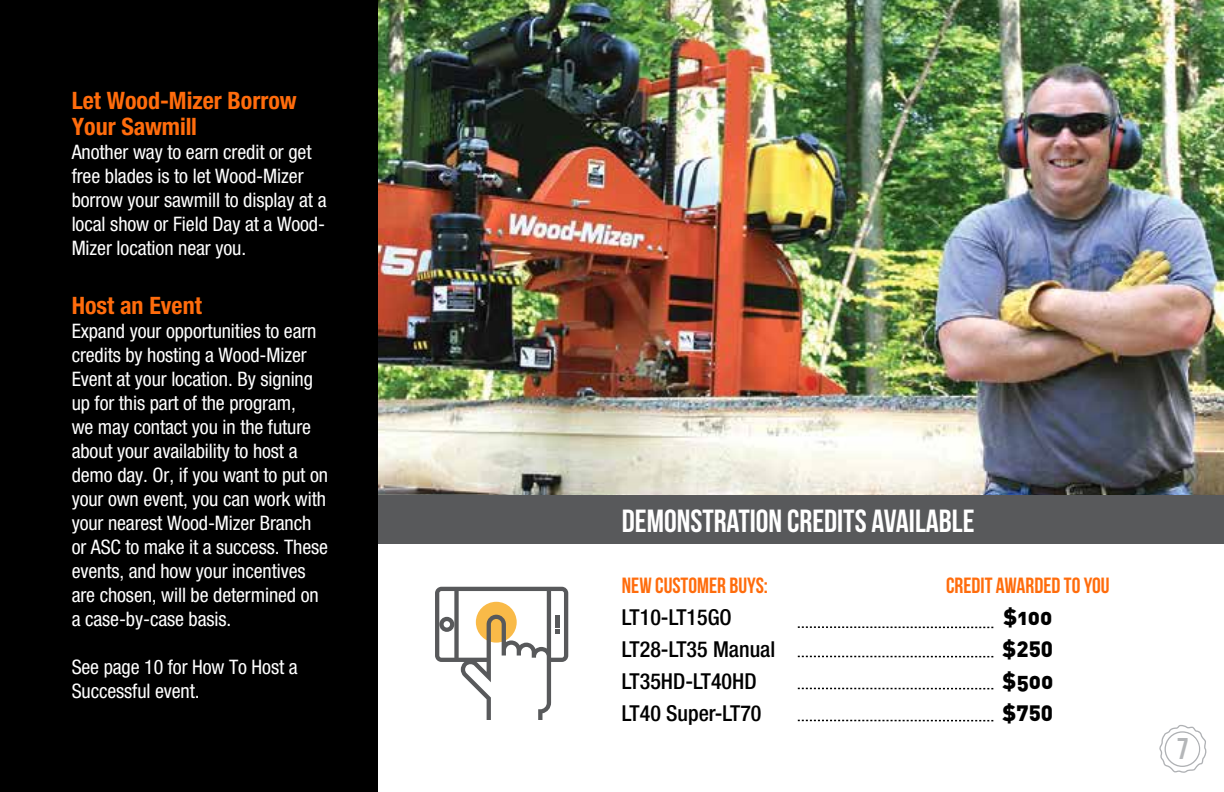
<style>
.page{position:relative;width:1224px;height:792px;background:#fff}
.page>*{position:absolute;margin:0;border:0;box-sizing:border-box;transform-origin:0 0}
.t1{font:32px "Bebas Neue";color:#fff}
.t2{font:30px "Bebas Neue";color:#b4b6b8}
.t3{font:700 condensed 24px/26px "Helvetica Neue";color:#ff6c0c}
.t4{font:500 condensed 22px "Helvetica Neue";color:#000}
.t5{font:22px "Bebas Neue";color:#ff6c0c}
.t6{font:22px "DIN Black Alternate";color:#000}
.t7{font:900 22px "DIN";color:#000}
.t8{font:condensed 20px/24px "Helvetica Neue";letter-spacing:-.005em;color:#fff}
</style>
<div class="page">
<img style="left:378px;top:0;width:846px;height:495px">
<div style="left:0;top:0;width:378px;height:792px;background:#000"></div>
<div style="left:378px;top:495px;width:846px;height:49px;background:#58595b"></div>
<svg style="left:798px;top:626px;width:195px;height:2px"></svg>
<svg style="left:798px;top:688px;width:195px;height:1px"></svg>
<svg style="left:798px;top:656px;width:195px;height:1px"></svg>
<svg style="left:798px;top:720px;width:195px;height:1px"></svg>
<svg style="left:435px;top:587px;width:133px;height:133px"></svg>
<svg style="left:1159px;top:725px;width:48px;height:48px"></svg>
<div style="left:1167px;top:733px;width:32px;height:31px;background:#fff;border-radius:50%"></div>
<p class="t3" style="left:72px;top:88px;width:227px">Let Wood-Mizer Borrow<br>Your Sawmill</p>
<p class="t8" style="left:72px;top:140px;width:256px">Another way to earn credit or get free blades is to let Wood-Mizer borrow your sawmill to display at a local show or Field Day at a Wood-<br>Mizer location near you.</p>
<p class="t3" style="left:72px;top:293px;width:132px">Host an Event</p>
<p class="t8" style="left:72px;top:319px;width:258px">Expand your opportunities to earn credits by hosting a Wood-Mizer<br>Event at your location. By signing up for this part of the program,<br>we may contact you in the future about your availability to host a demo day. Or, if you want to put on your own event, you can work with your nearest Wood-Mizer Branch or ASC to make it a success. These events, and how your incentives are chosen, will be determined on a case-by-case basis.</p>
<p class="t8" style="left:72px;top:655px;width:228px">See page 10 for How To Host a<br>Successful event.</p>
<h1 class="t1" style="left:622px;top:503px;width:354px">DEMONSTRATION CREDITS AVAILABLE</h1>
<p class="t5" style="left:622px;top:574px;width:148px">NEW CUSTOMER BUYS:</p>
<p class="t5" style="left:946px;top:574px;width:165px">CREDIT AWARDED TO YOU</p>
<p class="t4" style="left:622px;top:604px;width:111px">LT10-LT15GO</p>
<p class="t6" style="left:1003px;top:603px;width:50px">$100</p>
<p class="t4" style="left:622px;top:636px;width:155px">LT28-LT35 Manual</p>
<p class="t7" style="left:1003px;top:635px;width:52px">$250</p>
<p class="t4" style="left:622px;top:668px;width:136px">LT35HD-LT40HD</p>
<p class="t6" style="left:1002px;top:667px;width:52px">$500</p>
<p class="t4" style="left:622px;top:700px;width:141px">LT40 Super-LT70</p>
<p class="t7" style="left:1003px;top:699px;width:52px">$750</p>
<h2 class="t2" style="left:1177px;top:732px;width:13px">7</h2>
</div>
